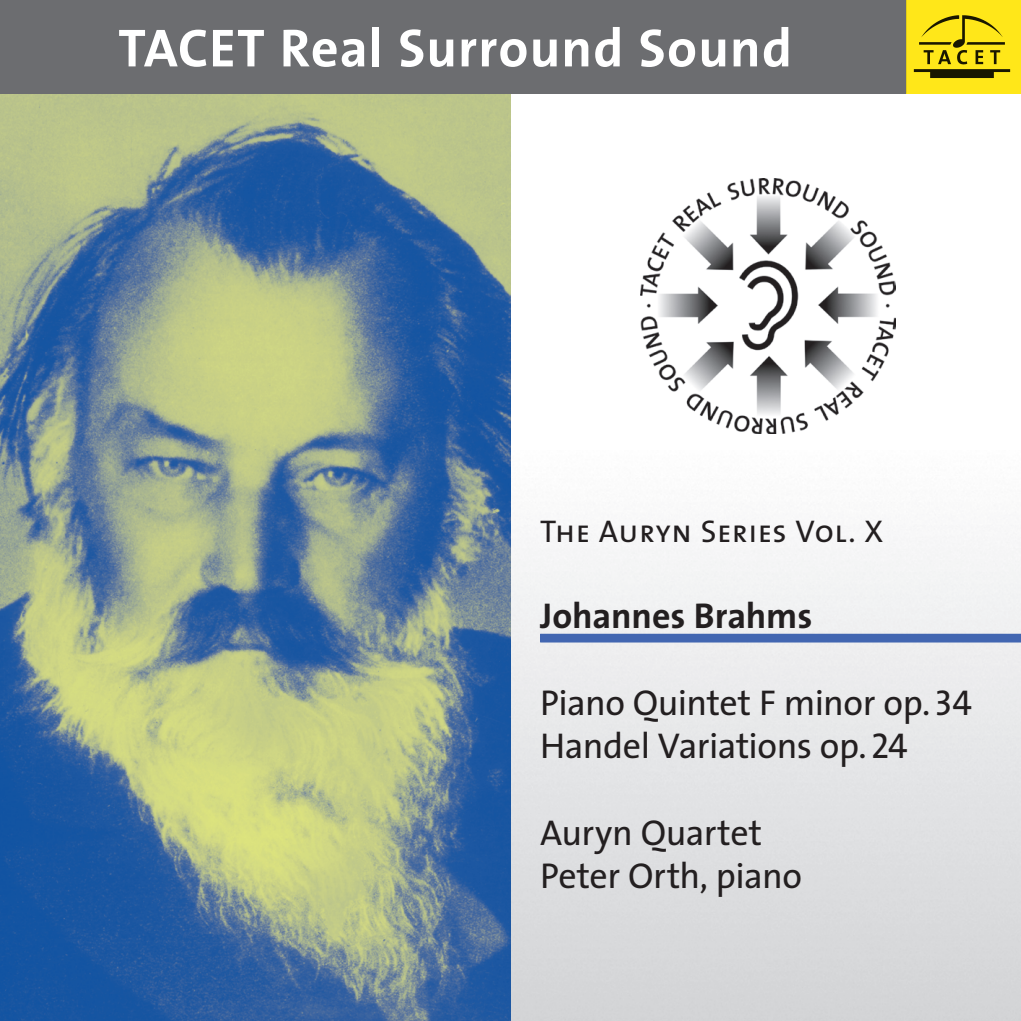
<style>
.page{position:relative;width:1021px;height:1021px;background:#fff}
.page>*{position:absolute;margin:0;border:0;box-sizing:border-box;transform-origin:0 0}
.t1{font:800 57px "The Sans B8";letter-spacing:.045em;color:#fff}
.t2{font:700 54px "The Sans B7";letter-spacing:.02em;color:#fff}
.t3{font:36px/43.2px "The Sans";letter-spacing:-.015em;color:#231f20}
.t4{font:700 36px "The Sans";letter-spacing:-.005em;color:#231f20}
.t5{font:31.5px "The Sans Caps";letter-spacing:.015em;color:#231f20}
.s1{font-family:"The Sans Caps"}
</style>
<div class="page">
<div style="left:905px;top:0;width:115px;height:94px;background:#ffe719"></div>
<img style="left:0;top:94px;width:511px;height:926px">
<img style="left:913px;top:15px;width:98px;height:63px">
<img style="left:640px;top:178px;width:255px;height:256px">
<div style="left:540px;top:634px;width:480px;height:8px;background:#4266b1"></div>
<div style="left:0;top:0;width:906px;height:94px;background:#6c6d70"></div>
<h1 class="t1" style="left:84px;top:19px;width:743px">TACET Real Surround Sound</h1>
<h2 class="t2" style="left:118px;top:20px;width:675px">TACET Real Surround Sound</h2>
<p class="t5" style="left:540px;top:505px;width:344px">The Auryn Series Vol. X</p>
<p class="t4" style="left:540px;top:586px;width:273px">Johannes Brahms</p>
<p class="t3" style="left:540px;top:680px;width:433px">Piano Quintet F minor op. <span class="s1">34<br></span>Handel Variations op. <span class="s1">24</span></p>
<p class="t3" style="left:540px;top:809px;width:263px">Auryn Quartet<br>Peter Orth, piano</p>
</div>
